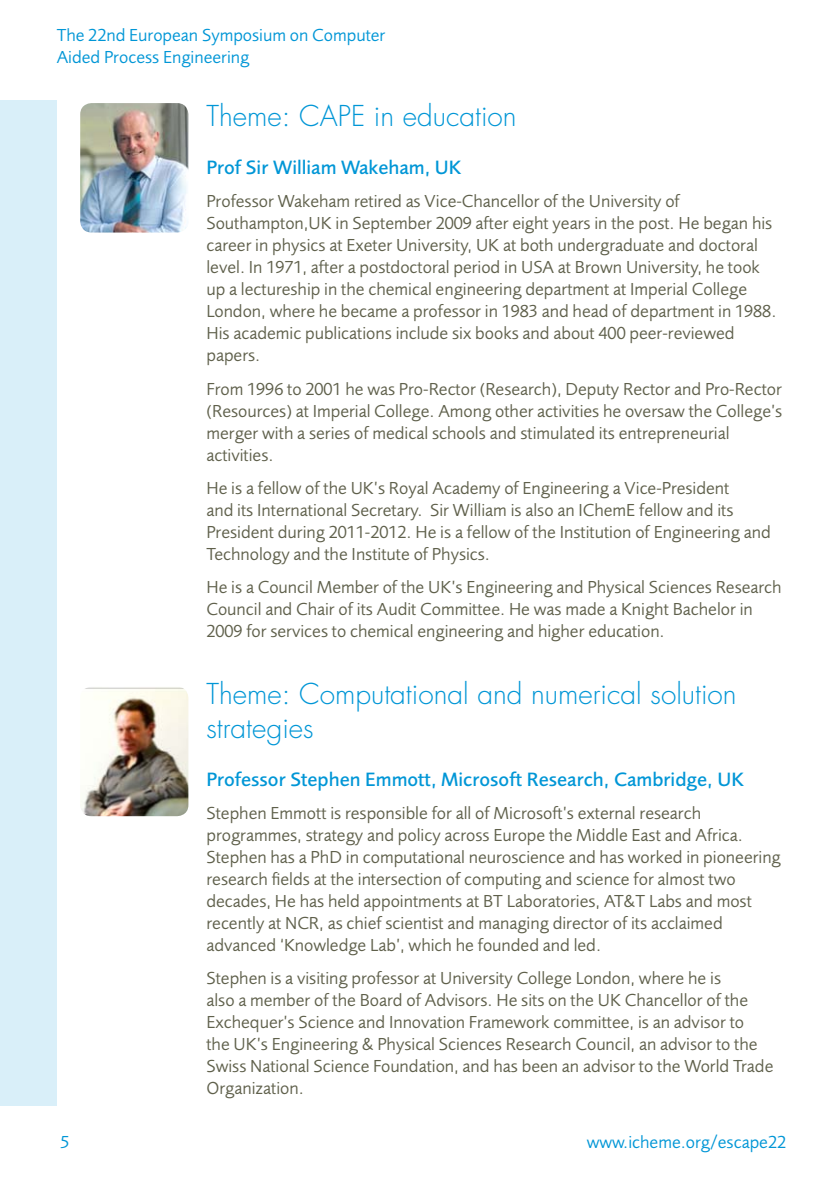
<style>
.page{position:relative;width:840px;height:1191px;background:#fff}
.page>*{position:absolute;margin:0;border:0;box-sizing:border-box;transform-origin:0 0}
.t1{font:300 28px/33.6px "Futura Std";color:#0096d6}
.t2{font:500 20px "Foundry Sans";color:#0096d6}
.t3{font:18px/22px "Foundry Sans";color:#5f604b}
.t4{font:18px/22px "Foundry Sans";color:#0096d6}
</style>
<div class="page">
<div style="left:0;top:101px;width:57px;height:1005px;background:#d9eff9"></div>
<img style="left:80px;top:103px;width:108px;height:129px">
<img style="left:80px;top:687px;width:108px;height:129px">
<p class="t4" style="left:57px;top:24px;width:330px">The 22nd European Symposium on Computer<br>Aided Process Engineering</p>
<h1 class="t1" style="left:206px;top:100px;width:311px">Theme: CAPE in education</h1>
<p class="t2" style="left:206px;top:156px;width:256px">Prof Sir William Wakeham, UK</p>
<p class="t3" style="left:206px;top:191px;width:571px">Professor Wakeham retired as Vice-Chancellor of the University of Southampton,UK in September 2009 after eight years in the post. He began his career in physics at Exeter University, UK at both undergraduate and doctoral level. In 1971, after a postdoctoral period in USA at Brown University, he took up a lectureship in the chemical engineering department at Imperial College London, where he became a professor in 1983 and head of department in 1988.<br>His academic publications include six books and about 400 peer-reviewed papers.</p>
<p class="t3" style="left:206px;top:378px;width:577px">From 1996 to 2001 he was Pro-Rector (Research), Deputy Rector and Pro-Rector (Resources) at Imperial College. Among other activities he oversaw the College’s merger with a series of medical schools and stimulated its entrepreneurial activities.</p>
<p class="t3" style="left:206px;top:477px;width:565px">He is a fellow of the UK’s Royal Academy of Engineering a Vice-President<br>and its International Secretary. Sir William is also an IChemE fellow and its President during 2011-2012. He is a fellow of the Institution of Engineering and Technology and the Institute of Physics.</p>
<p class="t3" style="left:206px;top:576px;width:576px">He is a Council Member of the UK’s Engineering and Physical Sciences Research<br>Council and Chair of its Audit Committee. He was made a Knight Bachelor in<br>2009 for services to chemical engineering and higher education.</p>
<h1 class="t1" style="left:206px;top:678px;width:531px">Theme: Computational and numerical solution strategies</h1>
<p class="t2" style="left:206px;top:768px;width:539px">Professor Stephen Emmott, Microsoft Research, Cambridge, UK</p>
<p class="t3" style="left:206px;top:802px;width:575px">Stephen Emmott is responsible for all of Microsoft’s external research programmes, strategy and policy across Europe the Middle East and Africa.<br>Stephen has a PhD in computational neuroscience and has worked in pioneering research fields at the intersection of computing and science for almost two decades, He has held appointments at BT Laboratories, AT&amp;T Labs and most recently at NCR, as chief scientist and managing director of its acclaimed advanced ‘Knowledge Lab’, which he founded and led.</p>
<p class="t3" style="left:206px;top:967px;width:568px">Stephen is a visiting professor at University College London, where he is<br>also a member of the Board of Advisors. He sits on the UK Chancellor of the Exchequer’s Science and Innovation Framework committee, is an advisor to<br>the UK’s Engineering &amp; Physical Sciences Research Council, an advisor to the Swiss National Science Foundation, and has been an advisor to the World Trade Organization.</p>
<p class="t4" style="left:61px;top:1131px;width:11px">5</p>
<p class="t4" style="left:586px;top:1131px;width:201px">www.icheme.org/escape22</p>
</div>
